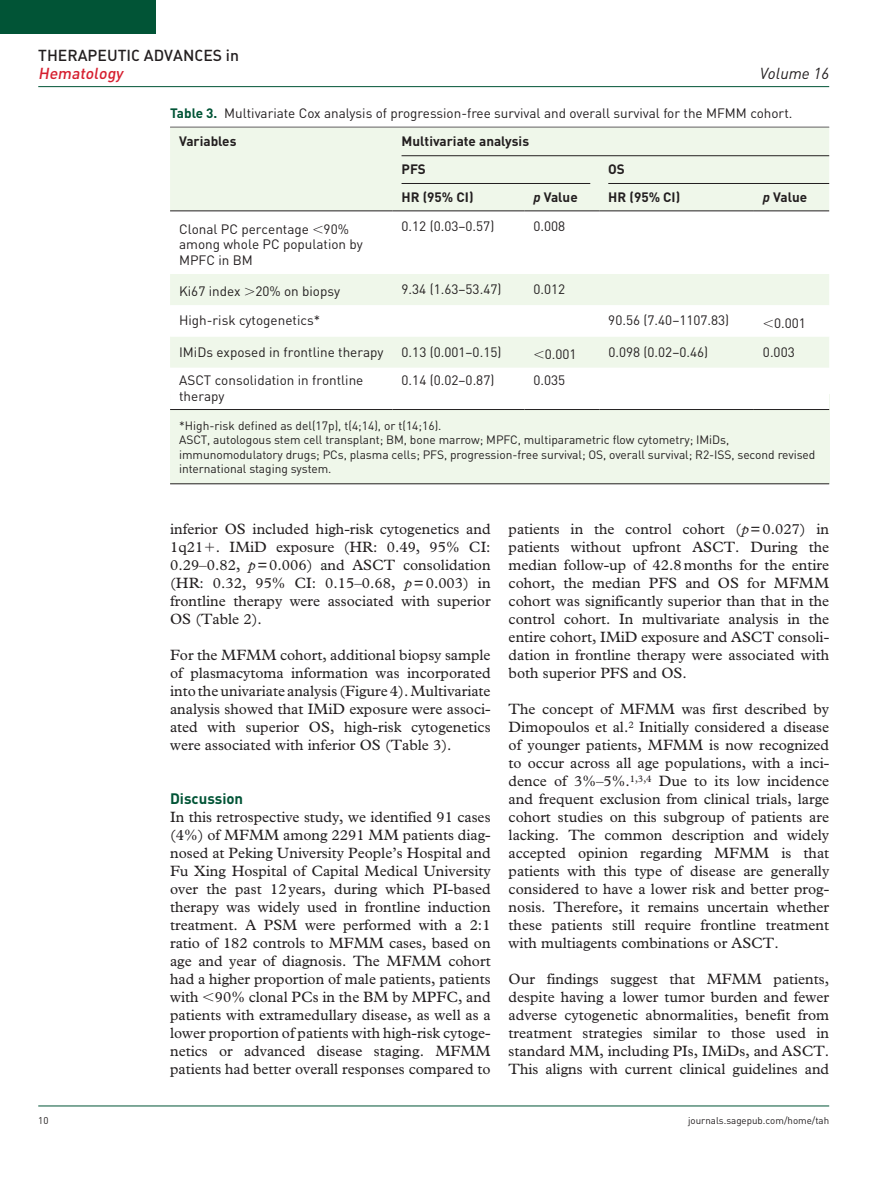
<style>
.page{position:relative;width:893px;height:1191px;background:#fff}
.page>*{position:absolute;margin:0;border:0;box-sizing:border-box;transform-origin:0 0}
.t1{font:15.75px "DIN Medium Alternate";color:#231f20}
.t2{font:italic 15.75px "DIN Medium Alternate";color:#d61f2f}
.t3{font:italic 15.75px "DIN";color:#231f20}
.t4{font:15px/18px "Plantin Std";color:#231f20;text-align:justify}
.t5{font:700 15px "DIN";color:#015436}
.t6{font:13.5px/15.8px "DIN";color:#231f20}
.t7{font:700 13.5px/27.8px "DIN";color:#231f20}
.t8{font:12px/14.2px "DIN";letter-spacing:-.005em;color:#231f20}
.t9{font:9.75px "DIN";color:#231f20}
.s1{font-weight:700;color:#015436}
.s2{font-weight:700}
.s3{font-style:italic}
</style>
<div class="page">
<hr style="left:38px;top:86px;width:791px;height:1px;background:#015436">
<hr style="left:38px;top:1105px;width:791px;height:1px;background:#015436">
<div style="left:0;top:0;width:155px;height:34px;background:#015436"></div>
<div style="left:170px;top:394px;width:659px;height:90px;background:#eff7ea"></div>
<hr style="left:170px;top:127px;width:659px;height:1px;background:#231f20">
<hr style="left:170px;top:483px;width:659px;height:1px;background:#231f20">
<div style="left:170px;top:128px;width:659px;height:82px;background:#eff7ea"></div>
<svg style="left:170px;top:211px;width:659px;height:198px"></svg>
<hr style="left:393px;top:210px;width:131px;height:1px;background:#231f20">
<hr style="left:524px;top:210px;width:75px;height:1px;background:#231f20">
<hr style="left:599px;top:210px;width:155px;height:1px;background:#231f20">
<hr style="left:754px;top:210px;width:75px;height:1px;background:#231f20">
<hr style="left:170px;top:409px;width:223px;height:1px;background:#231f20">
<hr style="left:393px;top:409px;width:131px;height:1px;background:#231f20">
<hr style="left:524px;top:409px;width:75px;height:1px;background:#231f20">
<hr style="left:599px;top:409px;width:155px;height:1px;background:#231f20">
<hr style="left:754px;top:409px;width:75px;height:1px;background:#231f20">
<hr style="left:170px;top:210px;width:223px;height:1px;background:#231f20">
<hr style="left:402px;top:155px;width:427px;height:1px;background:#231f20">
<hr style="left:402px;top:183px;width:188px;height:1px;background:#231f20">
<hr style="left:608px;top:183px;width:221px;height:1px;background:#231f20">
<svg style="left:313px;top:225px;width:9px;height:8px"></svg>
<svg style="left:245px;top:288px;width:9px;height:8px"></svg>
<svg style="left:764px;top:319px;width:9px;height:8px"></svg>
<svg style="left:535px;top:350px;width:8px;height:8px"></svg>
<p class="t1" style="left:38px;top:45px;width:202px">THERAPEUTIC ADVANCES IN</p>
<p class="t2" style="left:38px;top:63px;width:86px">Hematology</p>
<p class="t3" style="left:760px;top:63px;width:71px">Volume 16</p>
<p class="t6" style="left:179px;top:98px;width:615px;line-height:28.5px;text-indent:-9px"><span class="s1">Table 3.</span> Multivariate Cox analysis of progression-free survival and overall survival for the MFMM cohort.<br><span class="s2">Variables</span></p>
<p class="t7" style="left:402px;top:127px;width:129px">Multivariate analysis<br>PFS</p>
<p class="t7" style="left:608px;top:155px;width:18px">OS</p>
<p class="t7" style="left:402px;top:182px;width:74px">HR (95% CI)</p>
<p class="t7" style="left:533px;top:182px;width:46px"><span class="s3">p</span> Value</p>
<p class="t7" style="left:608px;top:182px;width:74px">HR (95% CI)</p>
<p class="t7" style="left:763px;top:182px;width:46px"><span class="s3">p</span> Value</p>
<p class="t6" style="left:179px;top:220px;width:185px">Clonal PC percentage 90% among whole PC population by<br>MPFC in BM</p>
<p class="t6" style="left:402px;top:218px;width:94px">0.12 (0.03–0.57)</p>
<p class="t6" style="left:533px;top:218px;width:33px">0.008</p>
<p class="t6" style="left:179px;top:283px;width:163px">Ki67 index 20% on biopsy</p>
<p class="t6" style="left:402px;top:281px;width:101px">9.34 (1.63–53.47)</p>
<p class="t6" style="left:533px;top:281px;width:33px">0.012</p>
<p class="t6" style="left:179px;top:312px;width:142px">High-risk cytogenetics*</p>
<p class="t6" style="left:608px;top:312px;width:123px">90.56 (7.40–1107.83)</p>
<p class="t6" style="left:774px;top:314px;width:33px">0.001</p>
<p class="t6" style="left:179px;top:343px;width:206px">IMiDs exposed in frontline therapy</p>
<p class="t6" style="left:402px;top:343px;width:101px">0.13 (0.001–0.15)</p>
<p class="t6" style="left:545px;top:346px;width:33px">0.001</p>
<p class="t6" style="left:608px;top:343px;width:101px">0.098 (0.02–0.46)</p>
<p class="t6" style="left:763px;top:343px;width:33px">0.003</p>
<p class="t6" style="left:179px;top:372px;width:186px">ASCT consolidation in frontline therapy</p>
<p class="t6" style="left:402px;top:372px;width:94px">0.14 (0.02–0.87)</p>
<p class="t6" style="left:533px;top:372px;width:33px">0.035</p>
<p class="t8" style="left:179px;top:418px;width:638px">*High-risk defined as del(17p), t(4;14), or t(14;16).<br>ASCT, autologous stem cell transplant; BM, bone marrow; MPFC, multiparametric flow cytometry; IMiDs, immunomodulatory drugs; PCs, plasma cells; PFS, progression-free survival; OS, overall survival; R2-ISS, second revised international staging system.</p>
<p class="t4" style="left:170px;top:520px;width:322px">inferior OS included high-risk cytogenetics and 1q21 . IMiD exposure (HR: 0.49, 95% CI:<br>0.29–0.82, <span class="s3">p</span>=0.006) and ASCT consolidation (HR: 0.32, 95% CI: 0.15–0.68, <span class="s3">p</span>=0.003) in frontline therapy were associated with superior OS (Table 2).</p>
<p class="t4" style="left:170px;top:646px;width:322px">For the MFMM cohort, additional biopsy sample of plasmacytoma information was incorporated into the univariate analysis (Figure 4). Multivariate analysis showed that IMiD exposure were associ&shy;ated with superior OS, high-risk cytogenetics were associated with inferior OS (Table 3).</p>
<p class="t5" style="left:170px;top:789px;width:75px">Discussion</p>
<p class="t4" style="left:170px;top:808px;width:322px">In this retrospective study, we identified 91 cases (4%) of MFMM among 2291 MM patients diag&shy;nosed at Peking University People’s Hospital and Fu Xing Hospital of Capital Medical University over the past 12years, during which PI-based therapy was widely used in frontline induction treatment. A PSM were performed with a 2:1 ratio of 182 controls to MFMM cases, based on age and year of diagnosis. The MFMM cohort had a higher proportion of male patients, patients with 90% clonal PCs in the BM by MPFC, and patients with extramedullary disease, as well as a lower proportion of patients with high-risk cytoge&shy;netics or advanced disease staging. MFMM patients had better overall responses compared to</p>
<p class="t4" style="left:509px;top:520px;width:322px">patients in the control cohort (<span class="s3">p</span>=0.027) in patients without upfront ASCT. During the median follow-up of 42.8months for the entire cohort, the median PFS and OS for MFMM cohort was significantly superior than that in the control cohort. In multivariate analysis in the entire cohort, IMiD exposure and ASCT consoli&shy;dation in frontline therapy were associated with both superior PFS and OS.</p>
<p class="t4" style="left:509px;top:700px;width:322px">The concept of MFMM was first described by Dimopoulos et al.<sup>2</sup> Initially considered a disease of younger patients, MFMM is now recognized to occur across all age populations, with a inci&shy;dence of 3%–5%.<sup>1,3,4</sup> Due to its low incidence and frequent exclusion from clinical trials, large cohort studies on this subgroup of patients are lacking. The common description and widely accepted opinion regarding MFMM is that patients with this type of disease are generally considered to have a lower risk and better prog&shy;nosis. Therefore, it remains uncertain whether these patients still require frontline treatment with multiagents combinations or ASCT.</p>
<p class="t4" style="left:509px;top:970px;width:322px">Our findings suggest that MFMM patients, despite having a lower tumor burden and fewer adverse cytogenetic abnormalities, benefit from treatment strategies similar to those used in standard MM, including PIs, IMiDs, and ASCT.<br>This aligns with current clinical guidelines and</p>
<p class="t9" style="left:38px;top:1114px;width:12px">10</p>
<p class="t9" style="left:688px;top:1114px;width:143px">journals.sagepub.com/home/tah</p>
</div>
